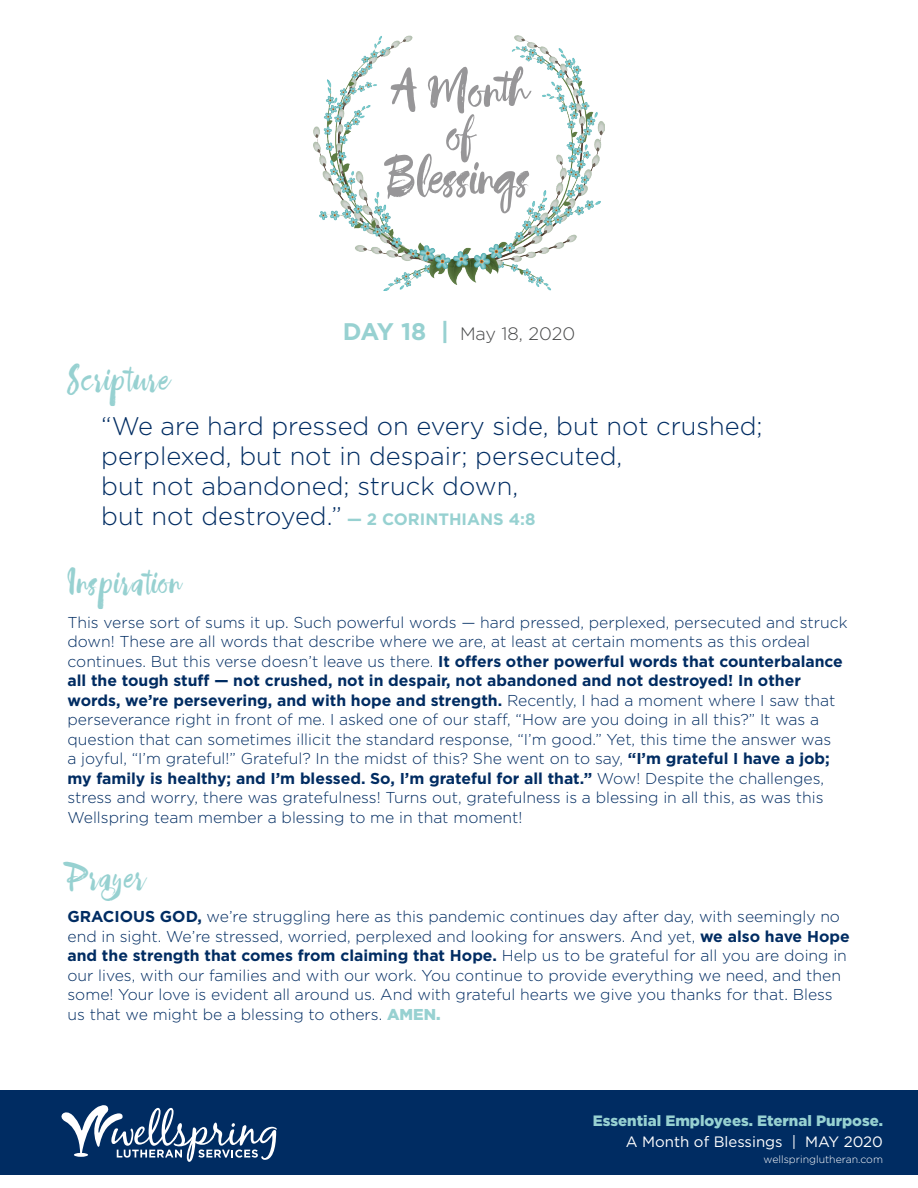
<style>
.page{position:relative;width:918px;height:1188px;background:#fff}
.page>*{position:absolute;margin:0;border:0;box-sizing:border-box;transform-origin:0 0}
.t1{font:69px "Nightly Poem";color:#979698}
.t2{font:45px "Nightly Poem";letter-spacing:.025em;color:#97d1d1}
.t3{font:300 25.5px/30px "Gotham";color:#002c62}
.t4{font:300 18px "Gotham";color:#464748}
.t5{font:300 15.75px/19.5px "Gotham";color:#002c62}
.t6{font:900 15px "Gotham";color:#97d1d1}
.t7{font:15px "Gotham";color:#fff}
.t8{font:300 10.5px "Gotham";color:#fff}
.s1{font-weight:700;font-size:24px;color:#97d1d1}
.s2{font-weight:700;font-size:16.5px;color:#97d1d1}
.s3{font-weight:700}
.s4{font-weight:900;color:#97d1d1}
</style>
<div class="page">
<div style="left:0;top:1090px;width:918px;height:85px;background:#002c62"></div>
<svg style="left:61px;top:1105px;width:216px;height:57px"></svg>
<img style="left:314px;top:36px;width:290px;height:255px">
<h1 class="t1" style="left:392px;top:55px;width:148px">A Month</h1>
<h1 class="t1" style="left:446px;top:99px;width:33px">of</h1>
<h1 class="t1" style="left:388px;top:142px;width:143px">Blessings</h1>
<p class="t4" style="left:343px;top:322px;width:234px"><span class="s1">DAY 18 |</span> May 18, 2020</p>
<h2 class="t2" style="left:68px;top:357px;width:102px">Scripture</h2>
<h3 class="t3" style="left:101px;top:410px;width:663px">“We are hard pressed on every side, but not crushed; perplexed, but not in despair; persecuted,<br>but not abandoned; struck down,<br>but not destroyed.” <span class="s2">— 2 CORINTHIANS 4:8</span></h3>
<h2 class="t2" style="left:68px;top:560px;width:114px">Inspiration</h2>
<p class="t5" style="left:68px;top:612px;width:782px">This verse sort of sums it up. Such powerful words — hard pressed, perplexed, persecuted and struck down! These are all words that describe where we are, at least at certain moments as this ordeal continues. But this verse doesn’t leave us there. <span class="s3">It offers other powerful words that counterbalance all the tough stuff — not crushed, not in despair, not abandoned and not destroyed! In other words, we’re persevering, and with hope and strength.</span> Recently, I had a moment where I saw that perseverance right in front of me. I asked one of our staff, “How are you doing in all this?” It was a question that can sometimes illicit the standard response, “I’m good.” Yet, this time the answer was<br>a joyful, “I’m grateful!” Grateful? In the midst of this? She went on to say, <span class="s3">“I’m grateful I have a job; my family is healthy; and I’m blessed. So, I’m grateful for all that.”</span> Wow! Despite the challenges, stress and worry, there was gratefulness! Turns out, gratefulness is a blessing in all this, as was this Wellspring team member a blessing to me in that moment!</p>
<h2 class="t2" style="left:68px;top:854px;width:78px">Prayer</h2>
<p class="t5" style="left:68px;top:907px;width:784px"><span class="s3">GRACIOUS GOD,</span> we’re struggling here as this pandemic continues day after day, with seemingly no end in sight. We’re stressed, worried, perplexed and looking for answers. And yet, <span class="s3">we also have Hope and the strength that comes from claiming that Hope.</span> Help us to be grateful for all you are doing in our lives, with our families and with our work. You continue to provide everything we need, and then some! Your love is evident all around us. And with grateful hearts we give you thanks for that. Bless us that we might be a blessing to others. <span class="s4">AMEN.</span></p>
<p class="t6" style="left:593px;top:1110px;width:292px">Essential Employees. Eternal Purpose.</p>
<p class="t7" style="left:626px;top:1132px;width:259px">A Month of Blessings | MAY 2020</p>
<p class="t8" style="left:764px;top:1153px;width:121px">wellspringlutheran.com</p>
</div>
